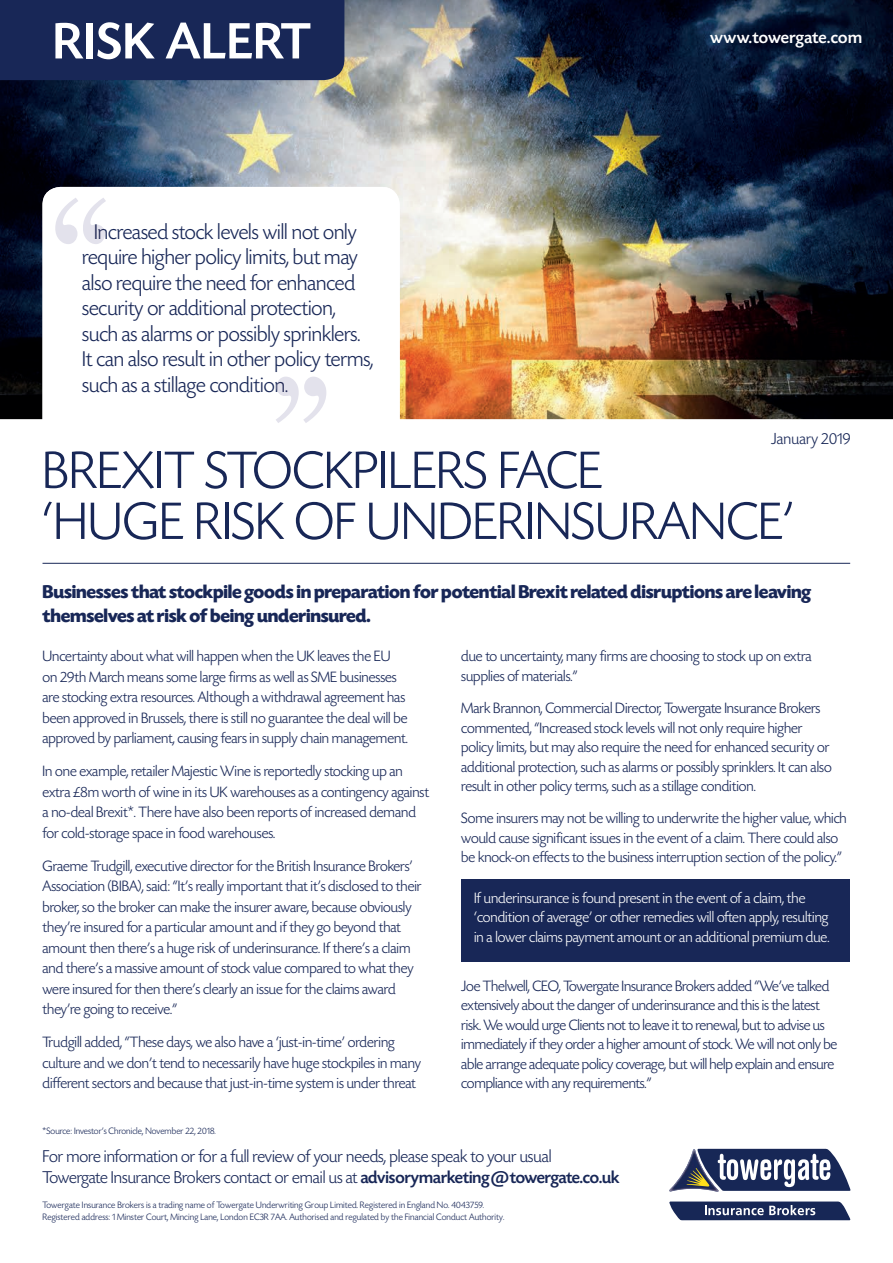
<style>
.page{position:relative;width:893px;height:1263px;background:#fff}
.page>*{position:absolute;margin:0;border:0;box-sizing:border-box;transform-origin:0 0}
.t1{font:300 55.35px/51px "Today SHOP";letter-spacing:.01em;color:#182757}
.t2{font:500 53.85px "Today SHOP";letter-spacing:.03em;color:#fff}
.t3{font:300 22.5px/25.5px "Today SHOP";color:#182757}
.t4{font:300 22.5px "Today SHOP";color:#212854}
.t5{font:700 19.5px/23.4px "Today SHOP";letter-spacing:-.01em;color:#182757}
.t6{font:300 18px/21.9px "Today SHOP";color:#182757}
.t7{font:500 18px "Today SHOP";letter-spacing:.01em;color:#fff}
.t8{font:300 16.8px "Today SHOP";letter-spacing:.01em;color:#182757}
.t9{font:300 15.75px/20.5px "Today SHOP";color:#182757}
.t10{font:300 15.75px/19.5px "Today SHOP";color:#fff}
.t11{font:300 9.75px/12px "Today SHOP";letter-spacing:.01em;color:#182757}
.s1{font-weight:500}
</style>
<div class="page">
<img style="left:0;top:0;width:893px;height:419px">
<svg style="left:669px;top:1149px;width:181px;height:43px"></svg>
<svg style="left:669px;top:1201px;width:181px;height:19px;background:#435076"></svg>
<hr style="left:43px;top:563px;width:807px;height:1px;background:#182757">
<div style="left:0;top:0;width:344px;height:80px;background:#182757"></div>
<div style="left:461px;top:879px;width:389px;height:83px;background:#182757"></div>
<svg style="left:43px;top:187px;width:357px;height:232px"></svg>
<svg style="left:55px;top:198px;width:51px;height:46px"></svg>
<svg style="left:276px;top:377px;width:50px;height:46px"></svg>
<h2 class="t2" style="left:53px;top:13px;width:259px">RISK ALERT</h2>
<p class="t7" style="left:710px;top:28px;width:153px">www.towergate.com</p>
<h3 class="t4" style="left:94px;top:220px;width:264px">Increased stock levels will not only</h3>
<h3 class="t3" style="left:82px;top:245px;width:294px">require higher policy limits, but may also require the need for enhanced security or additional protection, such as alarms or possibly sprinklers.<br>It can also result in other policy terms, such as a stillage condition.</h3>
<p class="t8" style="left:771px;top:429px;width:81px">January 2019</p>
<h1 class="t1" style="left:43px;top:447px;width:752px">BREXIT STOCKPILERS FACE<br>‘HUGE RISK OF UNDERINSURANCE’</h1>
<p class="t5" style="left:43px;top:581px;width:770px">Businesses that stockpile goods in preparation for potential Brexit related disruptions are leaving themselves at risk of being underinsured.</p>
<p class="t9" style="left:43px;top:647px;width:367px">Uncertainty about what will happen when the UK leaves the EU on 29th March means some large firms as well as SME businesses are stocking extra resources. Although a withdrawal agreement has been approved in Brussels, there is still no guarantee the deal will be approved by parliament, causing fears in supply chain management.</p>
<p class="t9" style="left:43px;top:762px;width:388px">In one example, retailer Majestic Wine is reportedly stocking up an extra £8m worth of wine in its UK warehouses as a contingency against a no-deal Brexit*. There have also been reports of increased demand for cold-storage space in food warehouses.</p>
<p class="t9" style="left:43px;top:856px;width:381px">Graeme Trudgill, executive director for the British Insurance Brokers’ Association (BIBA), said: “It’s really important that it’s disclosed to their broker, so the broker can make the insurer aware, because obviously they’re insured for a particular amount and if they go beyond that amount then there’s a huge risk of underinsurance. If there’s a claim and there’s a massive amount of stock value compared to what they were insured for then there’s clearly an issue for the claims award they’re going to receive.”</p>
<p class="t9" style="left:43px;top:1032px;width:380px">Trudgill added, “These days, we also have a ‘just-in-time’ ordering culture and we don’t tend to necessarily have huge stockpiles in many different sectors and because that just-in-time system is under threat</p>
<p class="t9" style="left:461px;top:647px;width:352px;line-height:19.5px">due to uncertainty, many firms are choosing to stock up on extra supplies of materials.”</p>
<p class="t9" style="left:461px;top:699px;width:372px;line-height:19.5px">Mark Brannon, Commercial Director, Towergate Insurance Brokers commented, “Increased stock levels will not only require higher policy limits, but may also require the need for enhanced security or additional protection, such as alarms or possibly sprinklers. It can also result in other policy terms, such as a stillage condition.</p>
<p class="t9" style="left:461px;top:809px;width:387px;line-height:19.5px">Some insurers may not be willing to underwrite the higher value, which would cause significant issues in the event of a claim. There could also be knock-on effects to the business interruption section of the policy.”</p>
<p class="t10" style="left:474px;top:888px;width:357px">If underinsurance is found present in the event of a claim, the ‘condition of average’ or other remedies will often apply, resulting in a lower claims payment amount or an additional premium due.</p>
<p class="t9" style="left:461px;top:976px;width:378px;line-height:19.5px">Joe Thelwell, CEO, Towergate Insurance Brokers added “We’ve talked extensively about the danger of underinsurance and this is the latest risk. We would urge Clients not to leave it to renewal, but to advise us immediately if they order a higher amount of stock. We will not only be able arrange adequate policy coverage, but will help explain and ensure compliance with any requirements.”</p>
<p class="t11" style="left:43px;top:1125px;width:175px">*Source: Investor’s Chronicle, November 22, 2018.</p>
<p class="t6" style="left:43px;top:1145px;width:579px">For more information or for a full review of your needs, please speak to your usual<br>Towergate Insurance Brokers contact or email us at <span class="s1">advisorymarketing@towergate.co.uk</span></p>
<p class="t11" style="left:43px;top:1200px;width:463px">Towergate Insurance Brokers is a trading name of Towergate Underwriting Group Limited. Registered in England No. 4043759.<br>Registered address: 1 Minster Court, Mincing Lane, London EC3R 7AA. Authorised and regulated by the Financial Conduct Authority.</p>
</div>
